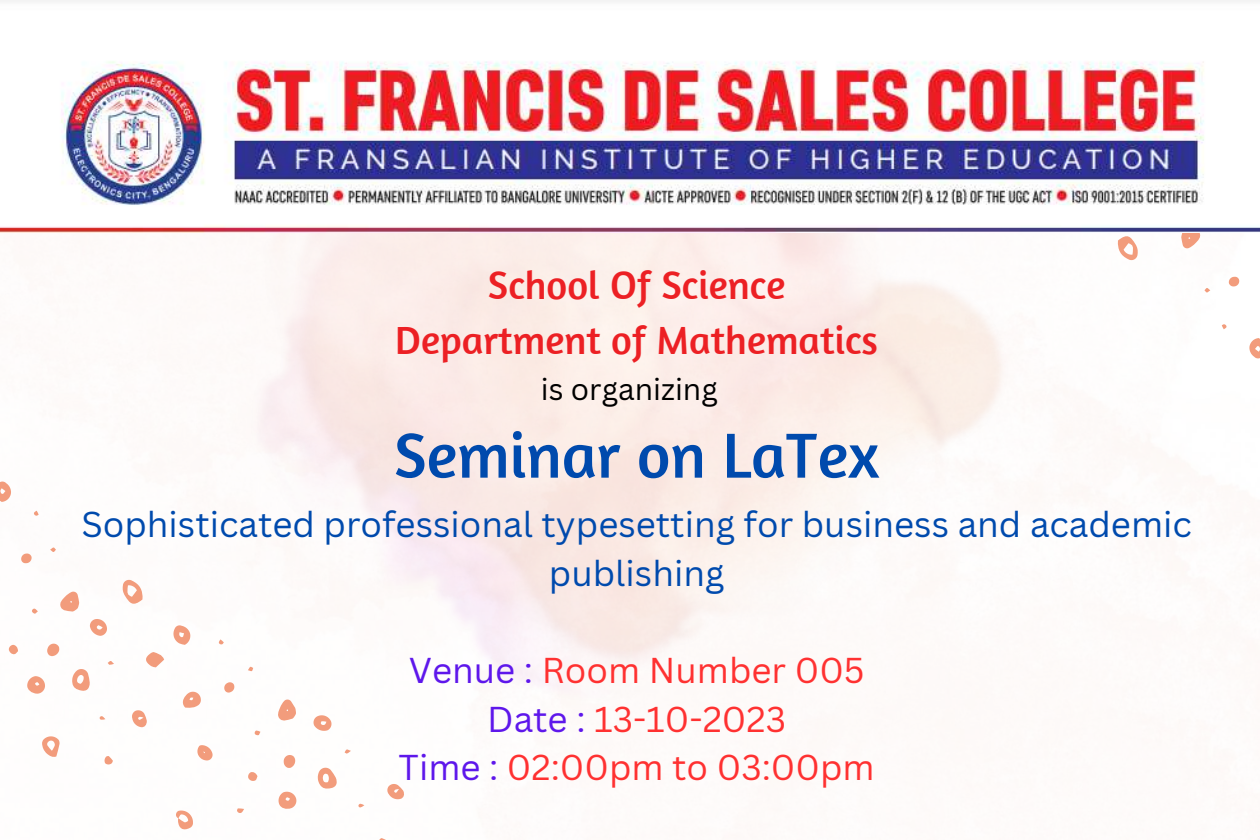
<style>
.page{position:relative;width:1260px;height:840px;background:#fff}
.page>*{position:absolute;margin:0;border:0;box-sizing:border-box;transform-origin:0 0}
.t1{font:64.75px "Amaranth";color:#004aad}
.t2{font:40.25px/55.8px "Amaranth";color:#ec2024;text-align:center}
.t3{font:35px/48.6px "Canva Sans";color:#004aad;text-align:center}
.t4{font:35px/48.6px "Canva Sans";color:#ff3131;text-align:center}
.t5{font:29.75px "Canva Sans";color:#000}
.s1{color:#5e17eb}
</style>
<div class="page">
<svg style="left:60px;top:592px;width:19px;height:20px"></svg>
<svg style="left:72px;top:669px;width:18px;height:22px"></svg>
<svg style="left:0;top:482px;width:11px;height:20px"></svg>
<svg style="left:27px;top:676px;width:18px;height:18px"></svg>
<svg style="left:42px;top:736px;width:18px;height:21px"></svg>
<svg style="left:90px;top:619px;width:17px;height:17px"></svg>
<svg style="left:132px;top:710px;width:15px;height:18px"></svg>
<svg style="left:176px;top:811px;width:17px;height:19px"></svg>
<svg style="left:47px;top:644px;width:12px;height:12px"></svg>
<svg style="left:21px;top:553px;width:11px;height:10px"></svg>
<svg style="left:9px;top:645px;width:9px;height:10px"></svg>
<svg style="left:105px;top:756px;width:8px;height:8px"></svg>
<svg style="left:32px;top:608px;width:6px;height:6px"></svg>
<svg style="left:108px;top:661px;width:6px;height:4px"></svg>
<svg style="left:50px;top:547px;width:6px;height:5px"></svg>
<svg style="left:34px;top:511px;width:5px;height:5px"></svg>
<svg style="left:100px;top:716px;width:5px;height:4px"></svg>
<svg style="left:278px;top:700px;width:18px;height:21px"></svg>
<svg style="left:123px;top:580px;width:20px;height:24px"></svg>
<svg style="left:318px;top:768px;width:19px;height:21px"></svg>
<svg style="left:173px;top:625px;width:17px;height:20px"></svg>
<svg style="left:279px;top:792px;width:17px;height:17px"></svg>
<svg style="left:183px;top:692px;width:18px;height:16px"></svg>
<svg style="left:314px;top:715px;width:17px;height:16px"></svg>
<svg style="left:146px;top:652px;width:18px;height:15px"></svg>
<svg style="left:387px;top:784px;width:17px;height:15px"></svg>
<svg style="left:197px;top:745px;width:16px;height:15px"></svg>
<svg style="left:284px;top:755px;width:11px;height:13px"></svg>
<svg style="left:224px;top:682px;width:10px;height:11px"></svg>
<svg style="left:248px;top:772px;width:9px;height:9px"></svg>
<svg style="left:237px;top:808px;width:7px;height:5px"></svg>
<svg style="left:254px;top:731px;width:6px;height:4px"></svg>
<svg style="left:345px;top:749px;width:6px;height:5px"></svg>
<svg style="left:248px;top:666px;width:5px;height:6px"></svg>
<svg style="left:219px;top:639px;width:5px;height:6px"></svg>
<svg style="left:358px;top:804px;width:6px;height:3px"></svg>
<svg style="left:1181px;top:233px;width:20px;height:15px"></svg>
<svg style="left:1249px;top:338px;width:11px;height:20px"></svg>
<svg style="left:1229px;top:277px;width:10px;height:9px"></svg>
<svg style="left:1204px;top:288px;width:6px;height:5px"></svg>
<svg style="left:1222px;top:324px;width:5px;height:5px"></svg>
<svg style="left:1117px;top:236px;width:21px;height:24px"></svg>
<img style="left:0;top:0;width:1260px;height:232px">
<p class="t2" style="left:395px;top:256px;width:484px">School Of Science<br>Department of Mathematics</p>
<p class="t5" style="left:541px;top:368px;width:178px">is organizing</p>
<h1 class="t1" style="left:394px;top:414px;width:487px">Seminar on LaTex</h1>
<p class="t3" style="left:81px;top:500px;width:1112px">Sophisticated professional typesetting for business and academic publishing</p>
<p class="t4" style="left:399px;top:645px;width:478px"><span class="s1">Venue :</span> Room Number 005<br><span class="s1">Date :</span> 13-10-2023<br><span class="s1">Time :</span> 02:00pm to 03:00pm</p>
</div>
